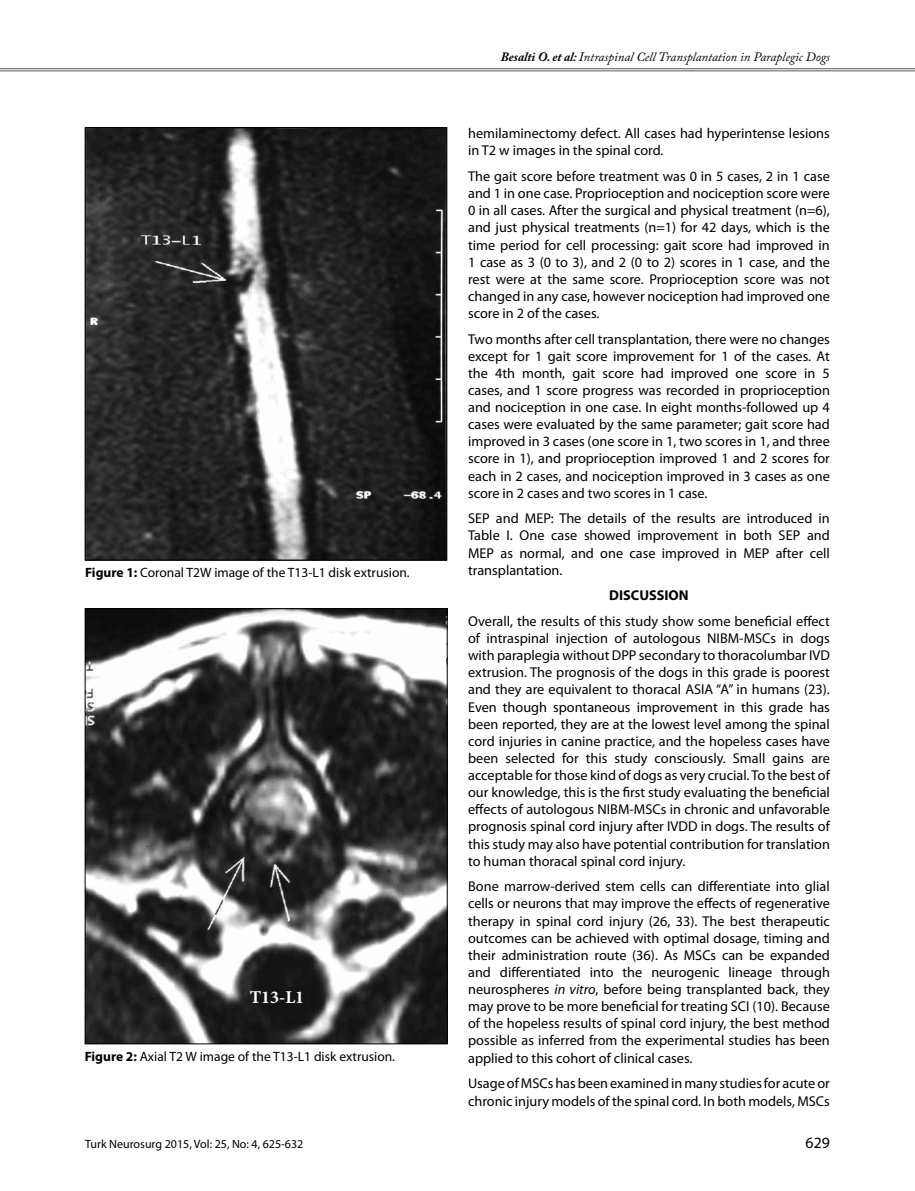
<style>
.page{position:relative;width:915px;height:1191px;background:#fff}
.page>*{position:absolute;margin:0;border:0;box-sizing:border-box;transform-origin:0 0}
.t1{font:700 18px "Minion Pro";color:#fff}
.t2{font:15.75px "Myriad Pro";color:#000}
.t3{font:14.25px/17.1px "Myriad Pro";color:#000;text-align:justify}
.t4{font:700 14.25px "Myriad Pro";color:#000}
.t5{font:13.5px "Myriad Pro";color:#000}
.t6{font:italic 12.75px "Adobe Caslon Pro";color:#000}
.t7{font:12px "Myriad Pro";color:#000}
.s1{font-weight:700}
.s2{font-style:italic}
</style>
<div class="page">
<hr style="left:0;top:68px;width:914px;height:1px;background:#58595b">
<hr style="left:0;top:70px;width:914px;height:1px;background:#58595b">
<img style="left:87px;top:129px;width:358px;height:429px">
<div style="left:85px;top:127px;width:362px;height:433px;border:1px solid #000"></div>
<img style="left:87px;top:610px;width:358px;height:432px">
<div style="left:85px;top:608px;width:362px;height:436px;border:1px solid #000"></div>
<p class="t5" style="left:85px;top:564px;width:326px"><span class="s1">Figure 1:</span> Coronal T2W image of the T13-L1 disk extrusion.</p>
<p class="t1" style="left:249px;top:984px;width:56px">T13-L1</p>
<p class="t5" style="left:85px;top:1048px;width:312px"><span class="s1">Figure 2:</span> Axial T2 W image of the T13-L1 disk extrusion.</p>
<p class="t6" style="left:500px;top:49px;width:330px"><span class="s1">Besalti O. et al:</span> Intraspinal Cell Transplantation in Paraplegic Dogs</p>
<p class="t3" style="left:468px;top:125px;width:363px">hemilaminectomy defect. All cases had hyperintense lesions in T2 w images in the spinal cord.</p>
<p class="t3" style="left:468px;top:167px;width:363px">The gait score before treatment was 0 in 5 cases, 2 in 1 case and 1 in one case. Proprioception and nociception score were 0 in all cases. After the surgical and physical treatment (n=6), and just physical treatments (n=1) for 42 days, which is the time period for cell processing: gait score had improved in 1 case as 3 (0 to 3), and 2 (0 to 2) scores in 1 case, and the rest were at the same score. Proprioception score was not changed in any case, however nociception had improved one score in 2 of the cases.</p>
<p class="t3" style="left:468px;top:330px;width:363px">Two months after cell transplantation, there were no changes except for 1 gait score improvement for 1 of the cases. At the 4th month, gait score had improved one score in 5 cases, and 1 score progress was recorded in proprioception and nociception in one case. In eight months-followed up 4 cases were evaluated by the same parameter; gait score had improved in 3 cases (one score in 1, two scores in 1, and three score in 1), and proprioception improved 1 and 2 scores for each in 2 cases, and nociception improved in 3 cases as one score in 2 cases and two scores in 1 case.</p>
<p class="t3" style="left:468px;top:510px;width:363px">SEP and MEP: The details of the results are introduced in Table I. One case showed improvement in both SEP and MEP as normal, and one case improved in MEP after cell transplantation.</p>
<p class="t4" style="left:609px;top:586px;width:70px">DISCUSSION</p>
<p class="t3" style="left:468px;top:612px;width:363px">Overall, the results of this study show some beneficial effect of intraspinal injection of autologous NIBM-MSCs in dogs with paraplegia without DPP secondary to thoracolumbar IVD extrusion. The prognosis of the dogs in this grade is poorest and they are equivalent to thoracal ASIA “A” in humans (23).<br>Even though spontaneous improvement in this grade has been reported, they are at the lowest level among the spinal cord injuries in canine practice, and the hopeless cases have been selected for this study consciously. Small gains are acceptable for those kind of dogs as very crucial. To the best of our knowledge, this is the first study evaluating the beneficial effects of autologous NIBM-MSCs in chronic and unfavorable prognosis spinal cord injury after IVDD in dogs. The results of this study may also have potential contribution for translation to human thoracal spinal cord injury.</p>
<p class="t3" style="left:468px;top:877px;width:363px">Bone marrow-derived stem cells can differentiate into glial cells or neurons that may improve the effects of regenerative therapy in spinal cord injury (26, 33). The best therapeutic outcomes can be achieved with optimal dosage, timing and their administration route (36). As MSCs can be expanded and differentiated into the neurogenic lineage through neurospheres <span class="s2">in vitro</span>, before being transplanted back, they may prove to be more beneficial for treating SCI (10). Because of the hopeless results of spinal cord injury, the best method possible as inferred from the experimental studies has been applied to this cohort of clinical cases.</p>
<p class="t3" style="left:468px;top:1074px;width:363px">Usage of MSCs has been examined in many studies for acute or chronic injury models of the spinal cord. In both models, MSCs</p>
<p class="t7" style="left:85px;top:1137px;width:220px">Turk Neurosurg 2015, Vol: 25, No: 4, 625-632</p>
<p class="t2" style="left:805px;top:1133px;width:26px">629</p>
</div>
